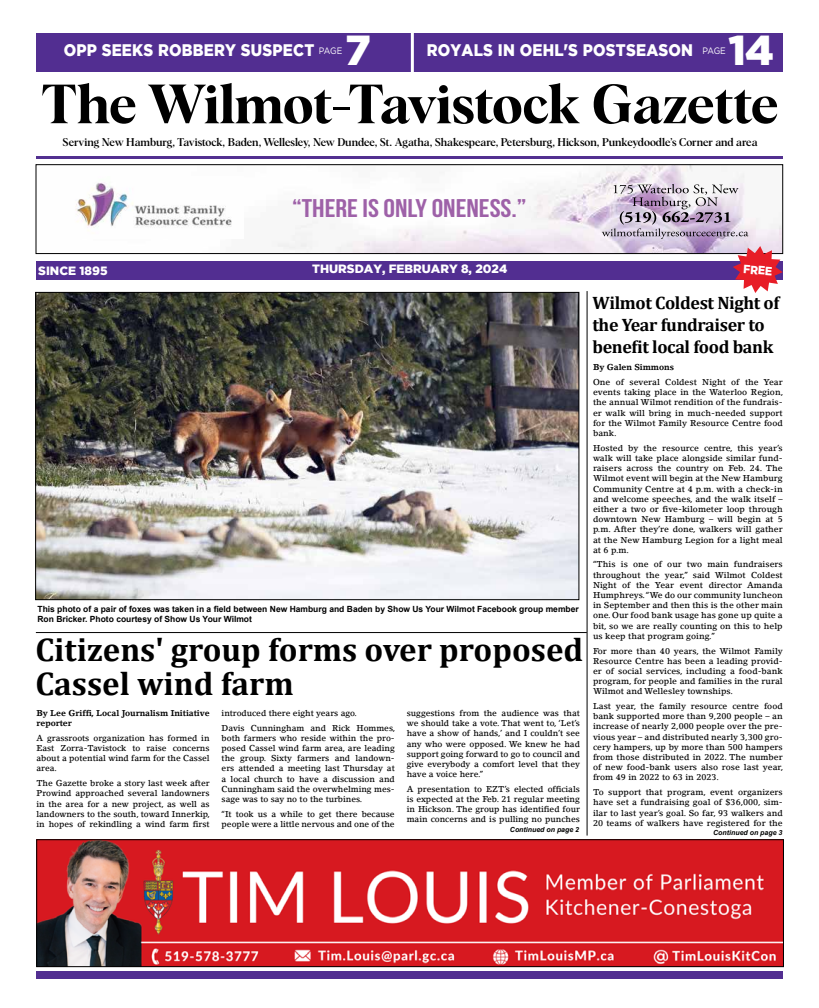
<style>
.page{position:relative;width:819px;height:1008px;background:#fff}
.page>*{position:absolute;margin:0;border:0;box-sizing:border-box;transform-origin:0 0}
.t1{font:54px "Albra Semi";letter-spacing:-.01em;color:#000}
.t2{font:900 41.8px "Gotham";color:#fff}
.t3{font:700 33px/34px "Cambria";color:#000}
.t4{font:700 25.6px "Bebas Neue";color:#9e61a8;scale:1.14 1}
.t5{font:700 18px/22px "Cambria";letter-spacing:-.02em;color:#000}
.t6{font:900 16.7px "Gotham";letter-spacing:.015em;color:#fff;scale:.9 1}
.t7{font:900 12px "Gotham";color:#fff}
.t8{font:900 11.9px "Gotham";color:#fff;scale:.9 1}
.t9{font:500 11px "Albra";letter-spacing:-.005em;color:#000}
.t10{font:500 8.5px/10.2px "Lino Letter Std";letter-spacing:-.005em;color:#000;text-align:justify}
.t11{font:700 8.5px/10.2px "Arial";color:#000}
.t12{font:700 8.5px/10.2px "Lino Letter Std";letter-spacing:-.005em;color:#000}
.t13{font:italic 700 7px "Arial";color:#000}
.s1{font-weight:400;font-size:9.3px}
</style>
<div class="page">
<img style="left:38px;top:841px;width:744px;height:124px">
<div style="left:36px;top:839px;width:748px;height:128px;border:1px solid #000"></div>
<hr style="left:36px;top:156px;width:747px;height:3px;background:#523090">
<div style="left:36px;top:972px;width:747px;height:7px;background:#522e91"></div>
<div style="left:36px;top:261px;width:747px;height:19px;background:#522e91"></div>
<hr style="left:587px;top:291px;width:1px;height:545px;background:#000">
<div style="left:36px;top:33px;width:747px;height:39px;background:#522e91"></div>
<img style="left:277px;top:166px;width:504px;height:86px">
<img style="left:75px;top:183px;width:157px;height:45px">
<svg style="left:602px;top:184px;width:146px;height:55px;background:#c0b3c5"></svg>
<div style="left:36px;top:164px;width:747px;height:90px;border:1px solid #000"></div>
<hr style="left:411px;top:29px;width:3px;height:47px;background:#fff">
<svg style="left:733px;top:246px;width:50px;height:47px"></svg>
<img style="left:37px;top:294px;width:540px;height:304px">
<div style="left:35px;top:292px;width:544px;height:308px;border:1px solid #000"></div>
<hr style="left:36px;top:632px;width:551px;height:1px;background:#000">
<h3 class="t6" style="left:64px;top:41px;width:311px">OPP SEEKS ROBBERY SUSPECT <span class="s1">PAGE</span></h3>
<h2 class="t2" style="left:345px;top:26px;width:27px">7</h2>
<h3 class="t6" style="left:427px;top:41px;width:334px">ROYALS IN OEHL'S POSTSEASON <span class="s1">PAGE</span></h3>
<h2 class="t2" style="left:729px;top:26px;width:47px">14</h2>
<h1 class="t1" style="left:41px;top:65px;width:739px">The Wilmot-Tavistock Gazette</h1>
<p class="t9" style="left:63px;top:134px;width:697px">Serving New Hamburg, Tavistock, Baden, Wellesley, New Dundee, St. Agatha, Shakespeare, Petersburg, Hickson, Punkeydoodle’s Corner and area</p>
<h3 class="t4" style="left:292px;top:194px;width:207px">“THERE IS ONLY ONENESS.”</h3>
<h3 class="t7" style="left:38px;top:263px;width:71px">SINCE 1895</h3>
<h3 class="t7" style="left:312px;top:262px;width:197px">THURSDAY, FEBRUARY 8, 2024</h3>
<p class="t11" style="left:37px;top:604px;width:543px">This photo of a pair of foxes was taken in a field between New Hamburg and Baden by Show Us Your Wilmot Facebook group member<br>Ron Bricker. Photo courtesy of Show Us Your Wilmot</p>
<h3 class="t3" style="left:35px;top:632px;width:549px">Citizens' group forms over proposed<br>Cassel wind farm</h3>
<p class="t12" style="left:36px;top:708px;width:175px">By Lee Griffi, Local Journalism Initiative reporter</p>
<p class="t10" style="left:36px;top:733px;width:175px">A grassroots organization has formed in East Zorra-Tavistock to raise concerns about a potential wind farm for the Cassel area.</p>
<p class="t10" style="left:36px;top:778px;width:175px">The Gazette broke a story last week after Prowind approached several landowners in the area for a new project, as well as landowners to the south, toward Innerkip, in hopes of rekindling a wind farm first</p>
<p class="t10" style="left:222px;top:706px;width:175px;line-height:14.7px">introduced there eight years ago.<br>Davis Cunningham and Rick Hommes,</p>
<p class="t10" style="left:222px;top:733px;width:175px">both farmers who reside within the pro&shy;posed Cassel wind farm area, are leading the group. Sixty farmers and landown&shy;ers attended a meeting last Thursday at a local church to have a discussion and Cunningham said the overwhelming mes&shy;sage was to say no to the turbines.</p>
<p class="t10" style="left:222px;top:809px;width:175px">“It took us a while to get there because people were a little nervous and one of the</p>
<p class="t10" style="left:407px;top:708px;width:175px">suggestions from the audience was that we should take a vote. That went to, ‘Let’s have a show of hands,’ and I couldn’t see any who were opposed. We knew he had support going forward to go to council and give everybody a comfort level that they have a voice here.”</p>
<p class="t10" style="left:407px;top:784px;width:175px">A presentation to EZT’s elected officials is expected at the Feb. 21 regular meeting in Hickson. The group has identified four main concerns and is pulling no punches</p>
<p class="t13" style="left:510px;top:825px;width:71px">Continued on page 2</p>
<h3 class="t8" style="left:744px;top:262px;width:34px;rotate:4deg">FREE</h3>
<h3 class="t5" style="left:592px;top:291px;width:188px">Wilmot Coldest Night of the Year fundraiser to benefit local food bank</h3>
<p class="t12" style="left:593px;top:362px;width:82px">By Galen Simmons</p>
<p class="t10" style="left:593px;top:377px;width:192px">One of several Coldest Night of the Year events taking place in the Waterloo Region, the annual Wilmot rendition of the fundrais&shy;er walk will bring in much-needed support for the Wilmot Family Resource Centre food bank.</p>
<p class="t10" style="left:593px;top:443px;width:191px">Hosted by the resource centre, this year’s walk will take place alongside similar fund&shy;raisers across the country on Feb. 24. The Wilmot event will begin at the New Hamburg Community Centre at 4 p.m. with a check-in and welcome speeches, and the walk itself – either a two or five-kilometer loop through downtown New Hamburg – will begin at 5 p.m. After they’re done, walkers will gather at the New Hamburg Legion for a light meal at 6 p.m.</p>
<p class="t10" style="left:593px;top:559px;width:191px">“This is one of our two main fundraisers throughout the year,” said Wilmot Coldest Night of the Year event director Amanda Humphreys. “We do our community luncheon in September and then this is the other main one. Our food bank usage has gone up quite a bit, so we are really counting on this to help us keep that program going.”</p>
<p class="t10" style="left:593px;top:645px;width:191px">For more than 40 years, the Wilmot Family Resource Centre has been a leading provid&shy;er of social services, including a food-bank program, for people and families in the rural Wilmot and Wellesley townships.</p>
<p class="t10" style="left:593px;top:701px;width:192px">Last year, the family resource centre food bank supported more than 9,200 people – an increase of nearly 2,000 people over the pre&shy;vious year – and distributed nearly 3,300 gro&shy;cery hampers, up by more than 500 hampers from those distributed in 2022. The number of new food-bank users also rose last year, from 49 in 2022 to 63 in 2023.</p>
<p class="t10" style="left:593px;top:787px;width:191px">To support that program, event organizers have set a fundraising goal of $36,000, sim&shy;ilar to last year’s goal. So far, 93 walkers and 20 teams of walkers have registered for the</p>
<p class="t13" style="left:713px;top:828px;width:71px">Continued on page 3</p>
</div>
